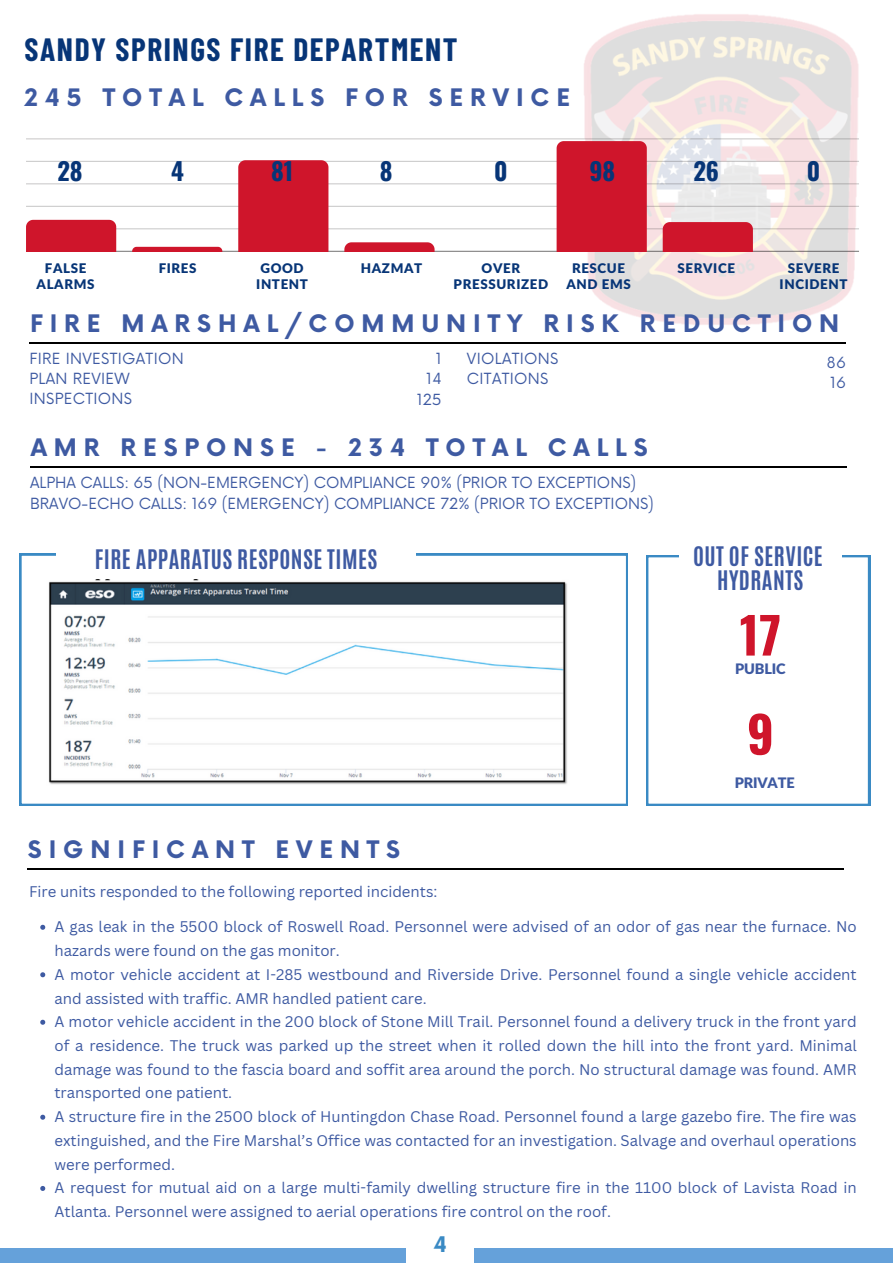
<style>
.page{position:relative;width:893px;height:1264px;background:#fff}
.page>*{position:absolute;margin:0;border:0;box-sizing:border-box;transform-origin:0 0}
.t1{font:700 50.1px "Oswald";color:#cf152b}
.t2{font:700 31.5px "Barlow Condensed";letter-spacing:.05em;color:#073577}
.t3{font:700 24.45px "Oswald";color:#073577}
.t4{font:700 23.55px "Now";letter-spacing:.295em;color:#3e5aa2}
.t5{font:700 22.5px "Antonio";letter-spacing:.02em;color:#3e5aa2}
.t6{font:700 21px "Now";color:#3a8ac4}
.t7{font:15px/23.7px "Canva Sans";color:#3e5aa2}
.t8{font:15px "Now";color:#3e5aa2}
.t9{font:15px "Now";letter-spacing:.02em;color:#3e5aa2}
.t10{font:900 14.4px "Lato Latin";letter-spacing:-.01em;color:#3e5aa2}
.t11{font:900 13.35px/15.5px "Lato Latin";letter-spacing:.045em;color:#073577;text-align:center}
</style>
<div class="page">
<div style="left:0;top:1247px;width:892px;height:15px;background:#65a1da"></div>
<hr style="left:29px;top:342px;width:816px;height:1px;background:#000">
<hr style="left:30px;top:466px;width:816px;height:1px;background:#000">
<div style="left:406px;top:1225px;width:68px;height:37px;background:#fff"></div>
<svg style="left:646px;top:555px;width:223px;height:251px"></svg>
<svg style="left:19px;top:553px;width:609px;height:252px"></svg>
<svg style="left:679px;top:555px;width:162px;height:53px"></svg>
<svg style="left:57px;top:553px;width:358px;height:26px"></svg>
<hr style="left:27px;top:868px;width:816px;height:1px;background:#000">
<img style="left:570px;top:14px;width:289px;height:311px">
<hr style="left:26px;top:228px;width:833px;height:1px;background:#302d2e">
<hr style="left:26px;top:206px;width:833px;height:1px;background:#302d2e">
<hr style="left:26px;top:183px;width:833px;height:1px;background:#302d2e">
<hr style="left:26px;top:161px;width:833px;height:1px;background:#302d2e">
<hr style="left:26px;top:139px;width:833px;height:1px;background:#302d2e">
<hr style="left:26px;top:251px;width:833px;height:1px;background:#302d2e">
<div style="left:26px;top:220px;width:90px;height:31px;background:#cf152b"></div>
<svg style="left:132px;top:247px;width:90px;height:4px"></svg>
<div style="left:238px;top:160px;width:90px;height:91px;background:#cf152b"></div>
<svg style="left:344px;top:242px;width:90px;height:9px"></svg>
<div style="left:556px;top:141px;width:90px;height:110px;background:#cf152b"></div>
<div style="left:662px;top:222px;width:90px;height:29px;background:#cf152b"></div>
<img style="left:46px;top:579px;width:524px;height:207px">
<svg style="left:40px;top:924px;width:5px;height:5px"></svg>
<svg style="left:40px;top:972px;width:5px;height:5px"></svg>
<svg style="left:40px;top:1019px;width:5px;height:5px"></svg>
<svg style="left:40px;top:1114px;width:5px;height:5px"></svg>
<svg style="left:40px;top:1186px;width:5px;height:4px"></svg>
<p class="t2" style="left:25px;top:30px;width:434px">SANDY SPRINGS FIRE DEPARTMENT</p>
<p class="t4" style="left:25px;top:85px;width:547px">245 TOTAL CALLS FOR SERVICE</p>
<p class="t3" style="left:57px;top:151px;width:27px">28</p>
<p class="t3" style="left:171px;top:151px;width:14px">4</p>
<p class="t3" style="left:271px;top:151px;width:24px">81</p>
<p class="t3" style="left:379px;top:151px;width:14px">8</p>
<p class="t3" style="left:494px;top:151px;width:15px">0</p>
<p class="t3" style="left:589px;top:151px;width:27px">98</p>
<p class="t3" style="left:693px;top:151px;width:27px">26</p>
<p class="t3" style="left:806px;top:151px;width:15px">0</p>
<p class="t11" style="left:37px;top:261px;width:59px">FALSE<br>ALARMS</p>
<p class="t11" style="left:779px;top:261px;width:69px">SEVERE<br>INCIDENT</p>
<p class="t11" style="left:159px;top:261px;width:39px">FIRES</p>
<p class="t11" style="left:260px;top:261px;width:45px">GOOD</p>
<p class="t11" style="left:361px;top:261px;width:63px">HAZMAT</p>
<p class="t11" style="left:677px;top:261px;width:59px">SERVICE</p>
<p class="t11" style="left:256px;top:277px;width:53px">INTENT</p>
<p class="t11" style="left:453px;top:261px;width:96px">OVER<br>PRESSURIZED</p>
<p class="t11" style="left:566px;top:261px;width:66px">RESCUE<br>AND EMS</p>
<p class="t4" style="left:30px;top:311px;width:810px">FIRE MARSHAL/COMMUNITY RISK REDUCTION</p>
<p class="t8" style="left:436px;top:350px;width:7px">1</p>
<p class="t8" style="left:426px;top:370px;width:17px">14</p>
<p class="t8" style="left:416px;top:391px;width:26px">125</p>
<p class="t9" style="left:29px;top:350px;width:156px">FIRE INVESTIGATION</p>
<p class="t9" style="left:29px;top:370px;width:102px">PLAN REVIEW</p>
<p class="t9" style="left:29px;top:390px;width:104px">INSPECTIONS</p>
<p class="t9" style="left:467px;top:350px;width:93px">VIOLATIONS</p>
<p class="t9" style="left:467px;top:370px;width:83px">CITATIONS</p>
<p class="t8" style="left:826px;top:354px;width:21px">86</p>
<p class="t8" style="left:830px;top:374px;width:17px">16</p>
<p class="t4" style="left:31px;top:435px;width:618px">AMR RESPONSE - 234 TOTAL CALLS</p>
<p class="t8" style="left:30px;top:474px;width:607px">ALPHA CALLS: 65 (NON-EMERGENCY) COMPLIANCE 90% (PRIOR TO EXCEPTIONS)</p>
<p class="t8" style="left:30px;top:495px;width:625px">BRAVO-ECHO CALLS: 169 (EMERGENCY) COMPLIANCE 72% (PRIOR TO EXCEPTIONS)</p>
<p class="t5" style="left:95px;top:543px;width:284px">FIRE APPARATUS RESPONSE TIMES</p>
<p class="t4" style="left:28px;top:836px;width:374px">SIGNIFICANT EVENTS</p>
<p class="t7" style="left:29px;top:879px;width:410px">Fire units responded to the following reported incidents:</p>
<p class="t5" style="left:693px;top:540px;width:131px">OUT OF SERVICE</p>
<p class="t5" style="left:717px;top:564px;width:88px">HYDRANTS</p>
<p class="t1" style="left:739px;top:595px;width:43px">17</p>
<p class="t10" style="left:735px;top:662px;width:52px">PUBLIC</p>
<p class="t1" style="left:747px;top:694px;width:28px">9</p>
<p class="t10" style="left:734px;top:776px;width:61px">PRIVATE</p>
<p class="t7" style="left:54px;top:914px;width:803px">A gas leak in the 5500 block of Roswell Road. Personnel were advised of an odor of gas near the furnace. No hazards were found on the gas monitor.</p>
<p class="t7" style="left:54px;top:962px;width:803px">A motor vehicle accident at I-285 westbound and Riverside Drive. Personnel found a single vehicle accident and assisted with traffic. AMR handled patient care.</p>
<p class="t7" style="left:54px;top:1009px;width:803px;text-align:justify">A motor vehicle accident in the 200 block of Stone Mill Trail. Personnel found a delivery truck in the front yard of a residence. The truck was parked up the street when it rolled down the hill into the front yard. Minimal damage was found to the fascia board and soffit area around the porch. No structural damage was found. AMR transported one patient.</p>
<p class="t7" style="left:54px;top:1104px;width:803px;text-align:justify">A structure fire in the 2500 block of Huntingdon Chase Road. Personnel found a large gazebo fire. The fire was extinguished, and the Fire Marshal’s Office was contacted for an investigation. Salvage and overhaul operations were performed.</p>
<p class="t7" style="left:54px;top:1175px;width:803px">A request for mutual aid on a large multi-family dwelling structure fire in the 1100 block of Lavista Road in<br>Atlanta. Personnel were assigned to aerial operations fire control on the roof.</p>
<p class="t6" style="left:433px;top:1233px;width:15px">4</p>
</div>
